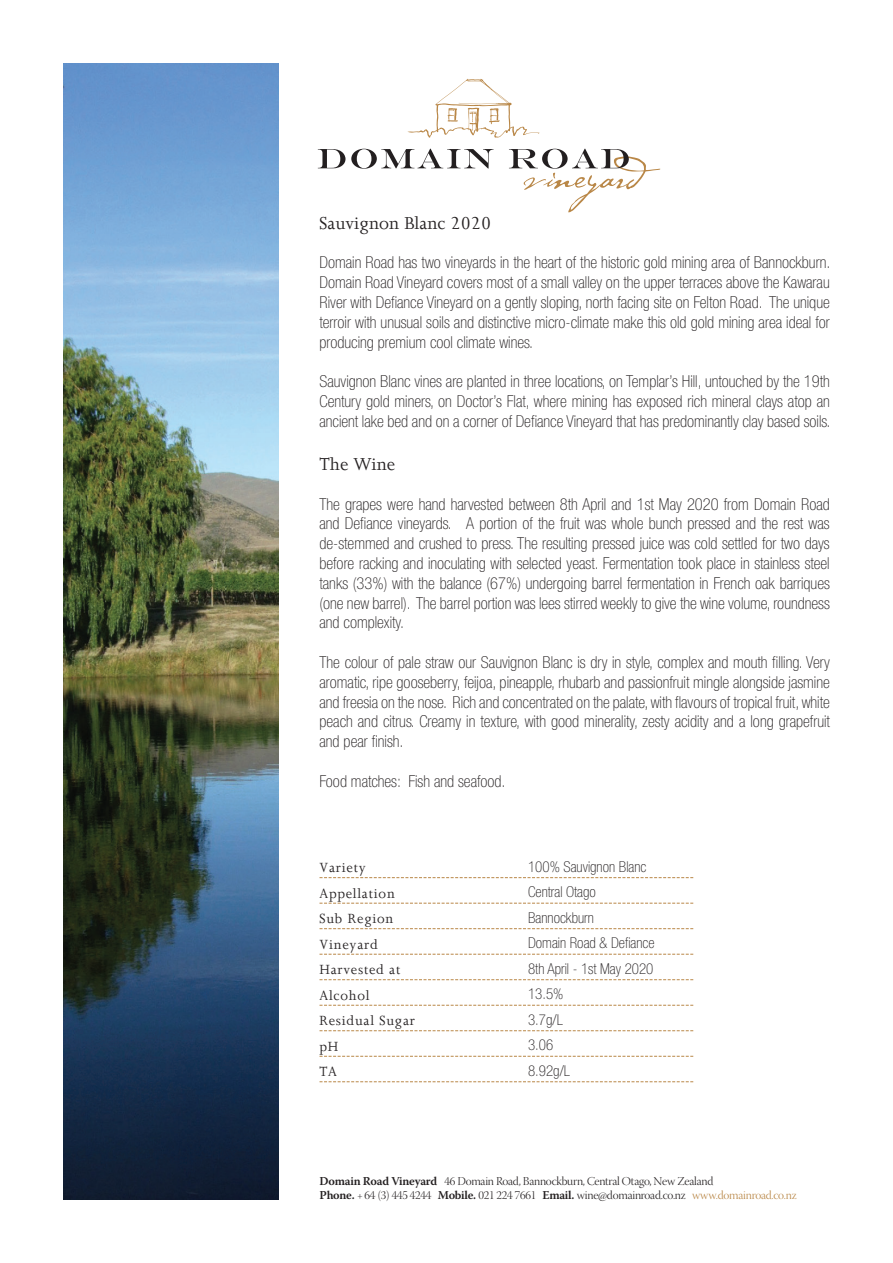
<style>
.page{position:relative;width:893px;height:1263px;background:#fff}
.page>*{position:absolute;margin:0;border:0;box-sizing:border-box;transform-origin:0 0}
.t1{font:19.5px "Joanna";color:#231f20}
.t2{font:100 condensed 16.5px/19.8px "Helvetica Neue LT Std";color:#231f20;text-align:justify}
.t3{font:100 condensed 15px/25.5px "Helvetica Neue LT Std";color:#231f20}
.t4{font:15px/25.5px "Joanna";letter-spacing:.05em;color:#231f20}
.t5{font:12px/14.4px "Warnock Pro Light Disp";letter-spacing:-.02em;color:#231f20}
.s1{font-family:"Warnock Pro";font-weight:600}
.s2{color:#b98747}
</style>
<div class="page">
<svg style="left:407px;top:79px;width:133px;height:59px"></svg>
<svg style="left:318px;top:149px;width:27px;height:19px"></svg>
<svg style="left:351px;top:149px;width:143px;height:20px"></svg>
<svg style="left:509px;top:149px;width:151px;height:63px"></svg>
<img style="left:64px;top:64px;width:215px;height:1135px">
<svg style="left:319px;top:877px;width:374px;height:1px"></svg>
<svg style="left:319px;top:903px;width:374px;height:1px"></svg>
<svg style="left:319px;top:928px;width:374px;height:1px"></svg>
<svg style="left:319px;top:954px;width:374px;height:1px"></svg>
<svg style="left:319px;top:979px;width:374px;height:1px"></svg>
<svg style="left:319px;top:1005px;width:374px;height:1px"></svg>
<svg style="left:319px;top:1030px;width:374px;height:1px"></svg>
<svg style="left:319px;top:1056px;width:374px;height:1px"></svg>
<svg style="left:319px;top:1081px;width:374px;height:1px"></svg>
<p class="t1" style="left:319px;top:211px;width:173px">Sauvignon Blanc 2020</p>
<p class="t2" style="left:319px;top:252px;width:512px">Domain Road has two vineyards in the heart of the historic gold mining area of Bannockburn.<br>Domain Road Vineyard covers most of a small valley on the upper terraces above the Kawarau River with Defiance Vineyard on a gently sloping, north facing site on Felton Road. The unique terroir with unusual soils and distinctive micro-climate make this old gold mining area ideal for producing premium cool climate wines.</p>
<p class="t2" style="left:319px;top:371px;width:512px">Sauvignon Blanc vines are planted in three locations, on Templar’s Hill, untouched by the 19th Century gold miners, on Doctor’s Flat, where mining has exposed rich mineral clays atop an ancient lake bed and on a corner of Defiance Vineyard that has predominantly clay based soils.</p>
<p class="t1" style="left:319px;top:452px;width:77px">The Wine</p>
<p class="t2" style="left:319px;top:494px;width:512px">The grapes were hand harvested between 8th April and 1st May 2020 from Domain Road and Defiance vineyards. A portion of the fruit was whole bunch pressed and the rest was de-stemmed and crushed to press. The resulting pressed juice was cold settled for two days before racking and inoculating with selected yeast. Fermentation took place in stainless steel tanks (33%) with the balance (67%) undergoing barrel fermentation in French oak barriques (one new barrel). The barrel portion was lees stirred weekly to give the wine volume, roundness and complexity.</p>
<p class="t2" style="left:319px;top:652px;width:512px">The colour of pale straw our Sauvignon Blanc is dry in style, complex and mouth filling. Very aromatic, ripe gooseberry, feijoa, pineapple, rhubarb and passionfruit mingle alongside jasmine and freesia on the nose. Rich and concentrated on the palate, with flavours of tropical fruit, white peach and citrus. Creamy in texture, with good minerality, zesty acidity and a long grapefruit and pear finish.</p>
<p class="t2" style="left:319px;top:771px;width:187px">Food matches: Fish and seafood.</p>
<p class="t4" style="left:319px;top:855px;width:97px">Variety<br>Appellation<br>Sub Region<br>Vineyard<br>Harvested at<br>Alcohol<br>Residual Sugar pH<br>TA</p>
<p class="t3" style="left:528px;top:853px;width:128px">100% Sauvignon Blanc<br>Central Otago<br>Bannockburn<br>Domain Road &amp; Defiance<br>8th April - 1st May 2020<br>13.5%<br>3.7g/L<br>3.06<br>8.92g/L</p>
<p class="t5" style="left:319px;top:1175px;width:479px"><span class="s1">Domain Road Vineyard</span> 46 Domain Road, Bannockburn, Central Otago, New Zealand<br><span class="s1">Phone.</span> + 64 (3) 445 4244 <span class="s1">Mobile.</span> 021 224 7661 <span class="s1">Email.</span> wine@domainroad.co.nz <span class="s2">www.domainroad.co.nz</span></p>
</div>
